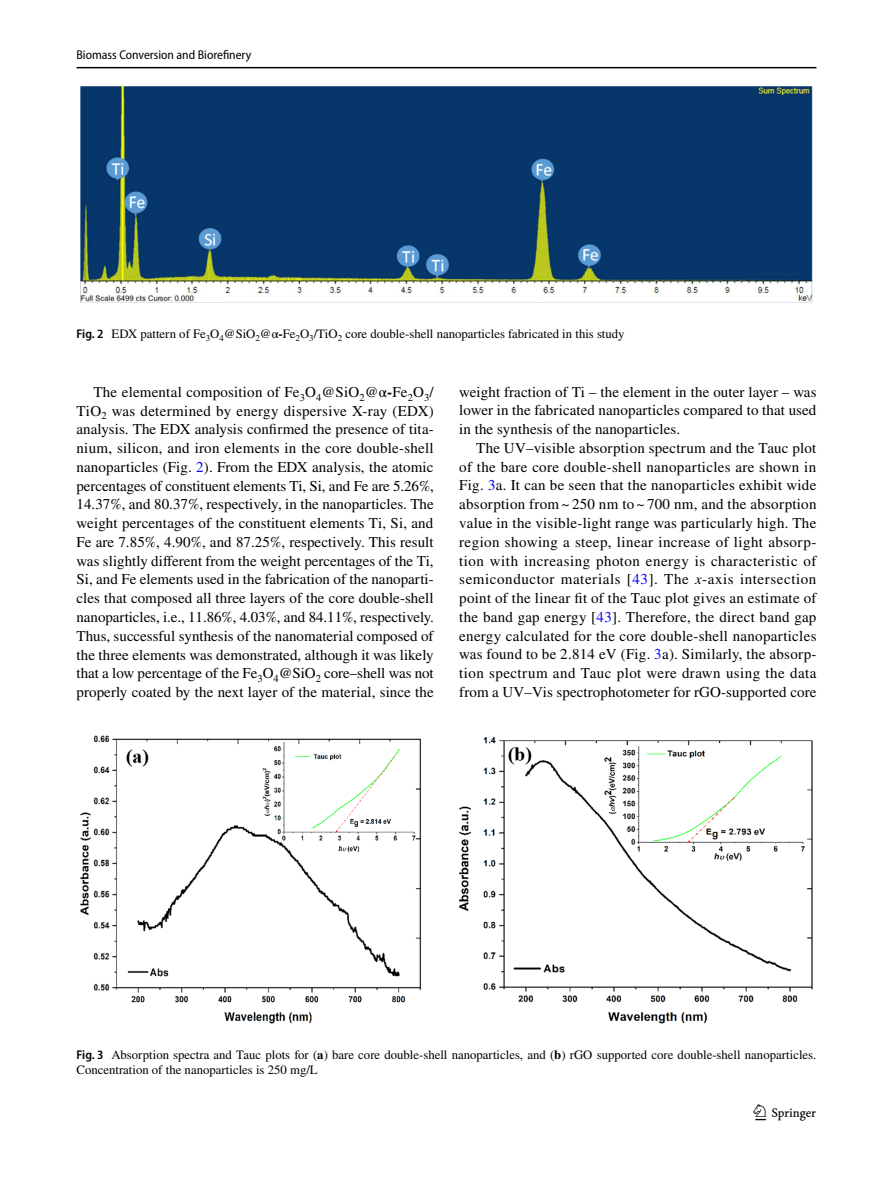
<style>
.page{position:relative;width:893px;height:1187px;background:#fff}
.page>*{position:absolute;margin:0;border:0;box-sizing:border-box;transform-origin:0 0}
.t1{font:22.5px "Springnew Regular 3";color:#000}
.t2{font:15px/18.8px "STIX";letter-spacing:.005em;color:#000;text-align:justify}
.t3{font:12.75px/15px "STIX";color:#000}
.t4{font:semi-condensed 12.75px "Myriad Pro";color:#000}
.s1{font-family:"Myriad Pro";font-weight:600;font-stretch:semi-condensed}
.s2{font-weight:700}
.s3{color:#00f}
.s4{font-style:italic}
</style>
<div class="page">
<hr style="left:77px;top:67px;width:739px;height:1px;background:#000">
<img style="left:81px;top:87px;width:731px;height:215px">
<img style="left:81px;top:735px;width:731px;height:288px">
<p class="t4" style="left:77px;top:48px;width:176px">Biomass Conversion and Biorefinery</p>
<p class="t3" style="left:77px;top:327px;width:550px"><span class="s1">Fig. 2</span> EDX pattern of Fe<sub>3</sub>O<sub>4</sub>@SiO<sub>2</sub>@α<span class="s2">-</span>Fe<sub>2</sub>O<sub>3</sub>/TiO<sub>2</sub> core double-shell nanoparticles fabricated in this study</p>
<p class="t2" style="left:77px;top:383px;width:359px;text-indent:17px">The elemental composition of Fe<sub>3</sub>O<sub>4</sub>@SiO<sub>2</sub>@α<span class="s2">-</span>Fe<sub>2</sub>O<sub>3</sub>/ TiO<sub>2</sub> was determined by energy dispersive X-ray (EDX) analysis. The EDX analysis confirmed the presence of tita&shy;nium, silicon, and iron elements in the core double-shell nanoparticles (Fig. <span class="s3">2</span>). From the EDX analysis, the atomic percentages of constituent elements Ti, Si, and Fe are 5.26%, 14.37%, and 80.37%, respectively, in the nanoparticles. The weight percentages of the constituent elements Ti, Si, and Fe are 7.85%, 4.90%, and 87.25%, respectively. This result was slightly different from the weight percentages of the Ti, Si, and Fe elements used in the fabrication of the nanoparti&shy;cles that composed all three layers of the core double-shell nanoparticles, i.e., 11.86%, 4.03%, and 84.11%, respectively.<br>Thus, successful synthesis of the nanomaterial composed of the three elements was demonstrated, although it was likely that a low percentage of the Fe<sub>3</sub>O<sub>4</sub>@SiO<sub>2</sub> core–shell was not properly coated by the next layer of the material, since the</p>
<p class="t2" style="left:459px;top:383px;width:359px">weight fraction of Ti – the element in the outer layer – was lower in the fabricated nanoparticles compared to that used in the synthesis of the nanoparticles.</p>
<p class="t2" style="left:459px;top:439px;width:359px;text-indent:17px">The UV–visible absorption spectrum and the Tauc plot of the bare core double-shell nanoparticles are shown in Fig. <span class="s3">3</span>a. It can be seen that the nanoparticles exhibit wide absorption from ~ 250 nm to ~ 700 nm, and the absorption value in the visible-light range was particularly high. The region showing a steep, linear increase of light absorp&shy;tion with increasing photon energy is characteristic of semiconductor materials [<span class="s3">43</span>]. The <span class="s4">x</span>-axis intersection point of the linear fit of the Tauc plot gives an estimate of the band gap energy [<span class="s3">43</span>]. Therefore, the direct band gap energy calculated for the core double-shell nanoparticles was found to be 2.814 eV (Fig. <span class="s3">3</span>a). Similarly, the absorp&shy;tion spectrum and Tauc plot were drawn using the data from a UV–Vis spectrophotometer for rGO-supported core</p>
<p class="t3" style="left:77px;top:1047px;width:741px"><span class="s1">Fig. 3</span> Absorption spectra and Tauc plots for (<span class="s2">a</span>) bare core double-shell nanoparticles, and (<span class="s2">b</span>) rGO supported core double-shell nanoparticles.<br>Concentration of the nanoparticles is 250 mg/L</p>
<h1 class="t1" style="left:755px;top:1104px;width:62px">1 3</h1>
</div>
